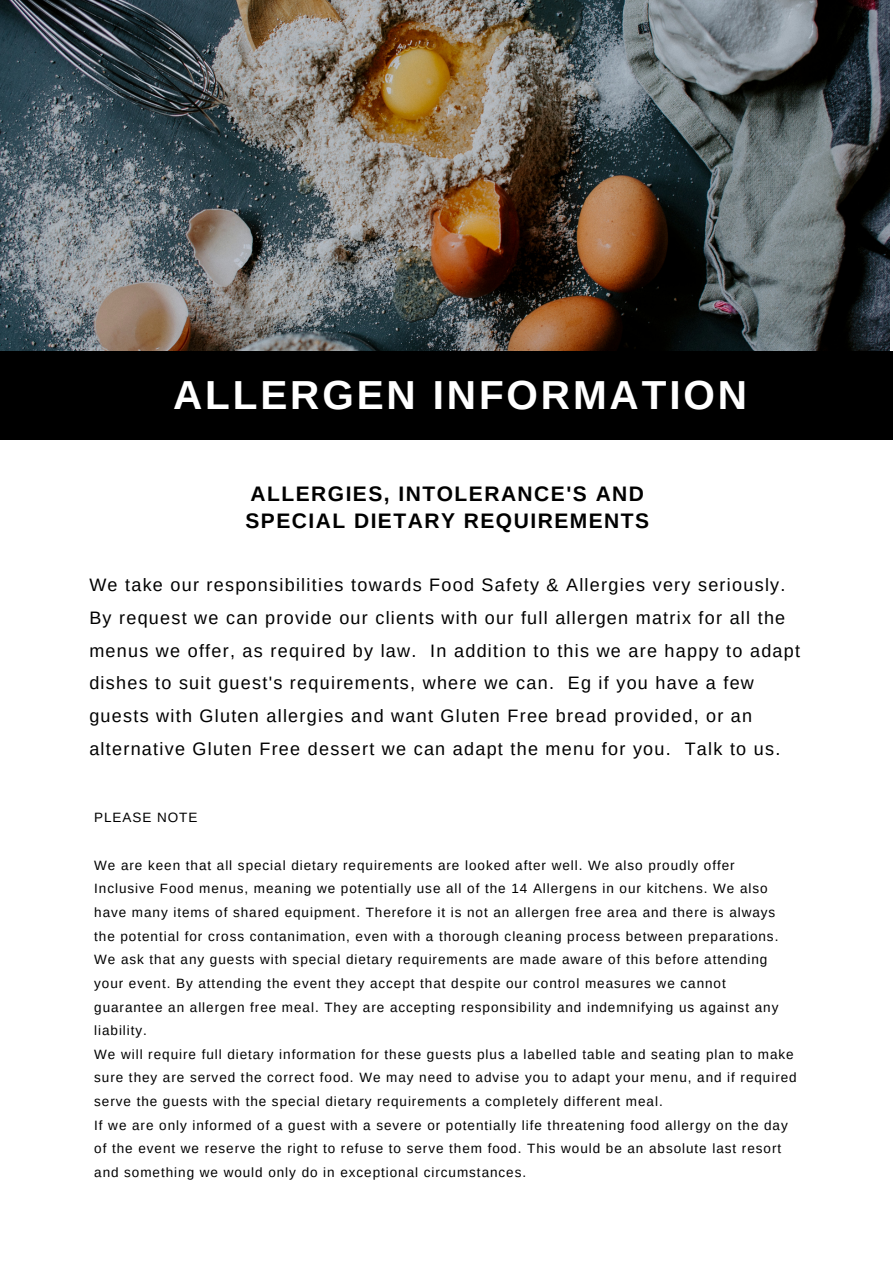
<style>
.page{position:relative;width:893px;height:1264px;background:#fff}
.page>*{position:absolute;margin:0;border:0;box-sizing:border-box;transform-origin:0 0}
.t1{font:700 40.5px "Arimo";letter-spacing:.07em;color:#fff}
.t2{font:700 21px/27px "Arimo";letter-spacing:.07em;color:#000}
.t3{font:18px/32.7px "Arimo";letter-spacing:.07em;color:#000}
.t4{font:13.5px/23.7px "Arimo";letter-spacing:.07em;color:#000}
</style>
<div class="page">
<img style="left:0;top:0;width:889px;height:351px">
<div style="left:0;top:351px;width:892px;height:89px;background:#000"></div>
<h1 class="t1" style="left:173px;top:373px;width:575px">ALLERGEN INFORMATION</h1>
<h2 class="t2" style="left:245px;top:480px;width:405px">ALLERGIES, INTOLERANCE'S AND<br>SPECIAL DIETARY REQUIREMENTS</h2>
<h3 class="t3" style="left:89px;top:569px;width:712px">We take our responsibilities towards Food Safety &amp; Allergies very seriously.<br>By request we can provide our clients with our full allergen matrix for all the menus we offer, as required by law. In addition to this we are happy to adapt dishes to suit guest's requirements, where we can. Eg if you have a few guests with Gluten allergies and want Gluten Free bread provided, or an alternative Gluten Free dessert we can adapt the menu for you. Talk to us.</h3>
<h4 class="t4" style="left:94px;top:806px;width:105px">PLEASE NOTE</h4>
<p class="t4" style="left:94px;top:853px;width:685px">We are keen that all special dietary requirements are looked after well. We also proudly offer Inclusive Food menus, meaning we potentially use all of the 14 Allergens in our kitchens. We also have many items of shared equipment. Therefore it is not an allergen free area and there is always the potential for cross contanimation, even with a thorough cleaning process between preparations.</p>
<p class="t4" style="left:94px;top:947px;width:685px">We ask that any guests with special dietary requirements are made aware of this before attending your event. By attending the event they accept that despite our control measures we cannot guarantee an allergen free meal. They are accepting responsibility and indemnifying us against any liability.</p>
<p class="t4" style="left:94px;top:1042px;width:704px">We will require full dietary information for these guests plus a labelled table and seating plan to make sure they are served the correct food. We may need to advise you to adapt your menu, and if required serve the guests with the special dietary requirements a completely different meal.</p>
<p class="t4" style="left:94px;top:1113px;width:695px">If we are only informed of a guest with a severe or potentially life threatening food allergy on the day of the event we reserve the right to refuse to serve them food. This would be an absolute last resort and something we would only do in exceptional circumstances.</p>
</div>
